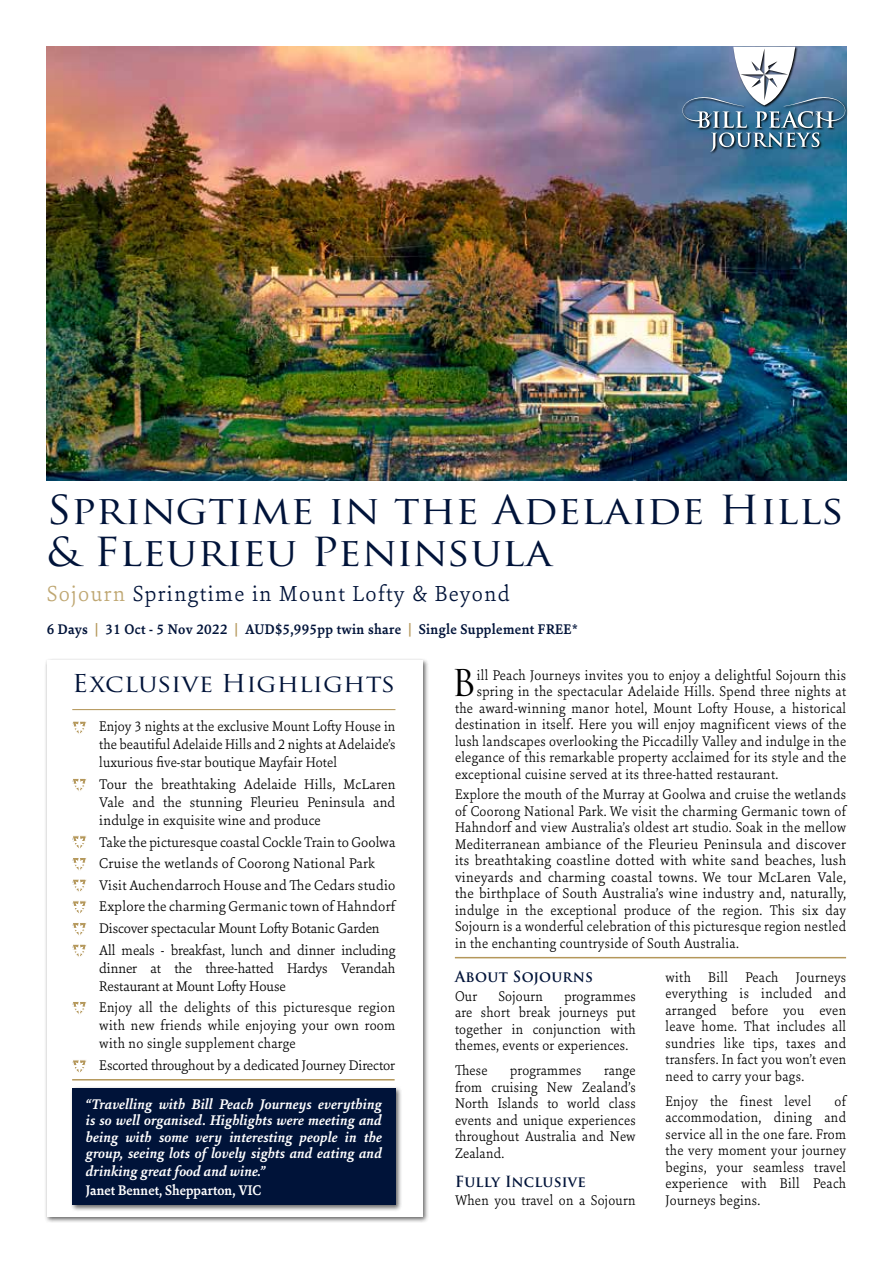
<style>
.page{position:relative;width:893px;height:1263px;background:#fff}
.page>*{position:absolute;margin:0;border:0;box-sizing:border-box;transform-origin:0 0}
.t1{font:39px/42px "Trajan Pro";color:#001339;scale:1.1 1}
.t2{font:36px "Trajan Pro";color:#000}
.t3{font:24px "Trajan Pro";letter-spacing:.005em;color:#001339;scale:1.1 1}
.t4{font:300 23.25px "Sina Nova";letter-spacing:.06em;color:#001339}
.t5{font:300 15px/16.5px "Sina Nova";letter-spacing:.015em;color:#000;text-align:justify;scale:.96 1}
.t6{font:300 15px/18px "Sina Nova";letter-spacing:.015em;color:#000;text-align:justify}
.t7{font:italic 700 15px/16.5px "Sina Nova";color:#fff;text-align:justify}
.t8{font:300 15px/18px "Sina Nova";letter-spacing:-.01em;color:#000}
.t9{font:700 15px "Sina Nova";letter-spacing:.02em;color:#001339}
.t10{font:700 15px "Trajan Pro";letter-spacing:.02em;color:#001339}
.t11{font:700 15px "Sina Nova";color:#fff;scale:.95 1}
.s1{color:#bfa772}
.s2{color:#b4975a}
</style>
<div class="page">
<div style="left:45px;top:658px;width:385px;height:565px;background:#000;opacity:.6"></div>
<div style="left:47px;top:660px;width:376px;height:556px;background:#fff"></div>
<hr style="left:72px;top:709px;width:323px;height:1px;background:#b4975a">
<img style="left:47px;top:47px;width:799px;height:433px">
<svg style="left:73px;top:778px;width:13px;height:13px"></svg>
<hr style="left:455px;top:957px;width:391px;height:1px;background:#b4975a">
<svg style="left:682px;top:46px;width:166px;height:109px"></svg>
<svg style="left:682px;top:47px;width:163px;height:105px"></svg>
<svg style="left:73px;top:721px;width:13px;height:13px"></svg>
<svg style="left:73px;top:879px;width:13px;height:13px"></svg>
<svg style="left:73px;top:1002px;width:13px;height:12px"></svg>
<svg style="left:73px;top:836px;width:13px;height:12px"></svg>
<svg style="left:73px;top:858px;width:13px;height:12px"></svg>
<svg style="left:73px;top:901px;width:13px;height:13px"></svg>
<svg style="left:73px;top:1060px;width:13px;height:13px"></svg>
<div style="left:70px;top:1086px;width:332px;height:125px;background:#000;opacity:.6"></div>
<div style="left:72px;top:1088px;width:323px;height:117px;background:#001339"></div>
<hr style="left:72px;top:1079px;width:323px;height:1px;background:#b4975a">
<svg style="left:73px;top:944px;width:13px;height:13px"></svg>
<svg style="left:73px;top:923px;width:13px;height:12px"></svg>
<h1 class="t1" style="left:47px;top:488px;width:726px">Springtime in the Adelaide Hills &amp; Fleurieu Peninsula</h1>
<h3 class="t4" style="left:47px;top:578px;width:465px"><span class="s1">Sojourn</span> Springtime in Mount Lofty &amp; Beyond</h3>
<p class="t9" style="left:47px;top:620px;width:532px">6 Days <span class="s2">|</span> 31 Oct - 5 Nov 2022 <span class="s2">|</span> AUD$5,995pp twin share <span class="s2">|</span> Single Supplement FREE*</p>
<h3 class="t3" style="left:72px;top:668px;width:295px">Exclusive Highlights</h3>
<p class="t6" style="left:99px;top:717px;width:298px;text-indent:-27px">* Enjoy 3 nights at the exclusive Mount Lofty House in the beautiful Adelaide Hills and 2 nights at Adelaide’s luxurious five-star boutique Mayfair Hotel</p>
<p class="t6" style="left:99px;top:774px;width:298px;text-indent:-27px">* Tour the breathtaking Adelaide Hills, McLaren Vale and the stunning Fleurieu Peninsula and indulge in exquisite wine and produce</p>
<p class="t6" style="left:72px;top:830px;width:325px;line-height:21.6px;text-align:left">* Take the picturesque coastal Cockle Train to Goolwa * Cruise the wetlands of Coorong National Park<br>* Visit Auchendarroch House and The Cedars studio * Explore the charming Germanic town of Hahndorf * Discover spectacular Mount Lofty Botanic Garden<br>* All meals - breakfast, lunch and dinner including</p>
<p class="t8" style="left:99px;top:958px;width:298px">dinner at the three-hatted Hardys Verandah<br>Restaurant at Mount Lofty House</p>
<p class="t6" style="left:99px;top:998px;width:298px;text-indent:-27px">* Enjoy all the delights of this picturesque region with new friends while enjoying your own room with no single supplement charge</p>
<p class="t8" style="left:72px;top:1055px;width:324px">* Escorted throughout by a dedicated Journey Director</p>
<p class="t7" style="left:86px;top:1095px;width:298px">“Travelling with Bill Peach Journeys everything is so well organised. Highlights were meeting and being with some very interesting people in the group, seeing lots of lovely sights and eating and</p>
<p class="t7" style="left:86px;top:1163px;width:181px">drinking great food and wine.”</p>
<p class="t11" style="left:86px;top:1180px;width:187px">Janet Bennet, Shepparton, VIC</p>
<h2 class="t2" style="left:452px;top:660px;width:26px">B</h2>
<p class="t5" style="left:477px;top:666px;width:386px">ill Peach Journeys invites you to enjoy a delightful Sojourn this</p>
<p class="t5" style="left:477px;top:682px;width:386px">spring in the spectacular Adelaide Hills. Spend three nights at</p>
<p class="t5" style="left:455px;top:699px;width:409px">the award-winning manor hotel, Mount Lofty House, a historical</p>
<p class="t5" style="left:455px;top:715px;width:409px">destination in itself. Here you will enjoy magnificent views of the</p>
<p class="t5" style="left:455px;top:732px;width:409px">lush landscapes overlooking the Piccadilly Valley and indulge in the</p>
<p class="t5" style="left:455px;top:748px;width:409px">elegance of this remarkable property acclaimed for its style and the</p>
<p class="t5" style="left:455px;top:765px;width:338px">exceptional cuisine served at its three-hatted restaurant.</p>
<p class="t5" style="left:455px;top:786px;width:409px">Explore the mouth of the Murray at Goolwa and cruise the wetlands of Coorong National Park. We visit the charming Germanic town of Hahndorf and view Australia’s oldest art studio. Soak in the mellow Mediterranean ambiance of the Fleurieu Peninsula and discover its breathtaking coastline dotted with white sand beaches, lush vineyards and charming coastal towns. We tour McLaren Vale, the birthplace of South Australia’s wine industry and, naturally, indulge in the exceptional produce of the region. This six day Sojourn is a wonderful celebration of this picturesque region nestled in the enchanting countryside of South Australia.</p>
<p class="t10" style="left:455px;top:967px;width:140px">About Sojourns</p>
<p class="t5" style="left:455px;top:987px;width:25px">Our</p>
<p class="t5" style="left:498px;top:987px;width:48px">Sojourn</p>
<p class="t5" style="left:455px;top:987px;width:190px;text-indent:109px">programmes are short break journeys put together in conjunction with themes, events or experiences.</p>
<p class="t5" style="left:455px;top:1061px;width:35px">These</p>
<p class="t5" style="left:510px;top:1061px;width:76px">programmes</p>
<p class="t5" style="left:455px;top:1061px;width:190px;text-indent:149px">range from cruising New Zealand’s North Islands to world class events and unique experiences throughout Australia and New Zealand.</p>
<p class="t10" style="left:455px;top:1172px;width:132px">Fully Inclusive</p>
<p class="t5" style="left:455px;top:1191px;width:190px">When you travel on a Sojourn</p>
<p class="t5" style="left:665px;top:968px;width:190px">with Bill Peach Journeys everything is included and arranged before you even leave home. That includes all sundries like tips, taxes and transfers. In fact you won’t even need to carry your bags.</p>
<p class="t5" style="left:665px;top:1092px;width:153px">Enjoy the finest level</p>
<p class="t5" style="left:665px;top:1092px;width:190px;text-indent:169px">of accommodation, dining and service all in the one fare. From the very moment your journey begins, your seamless travel experience with Bill Peach Journeys begins.</p>
</div>
